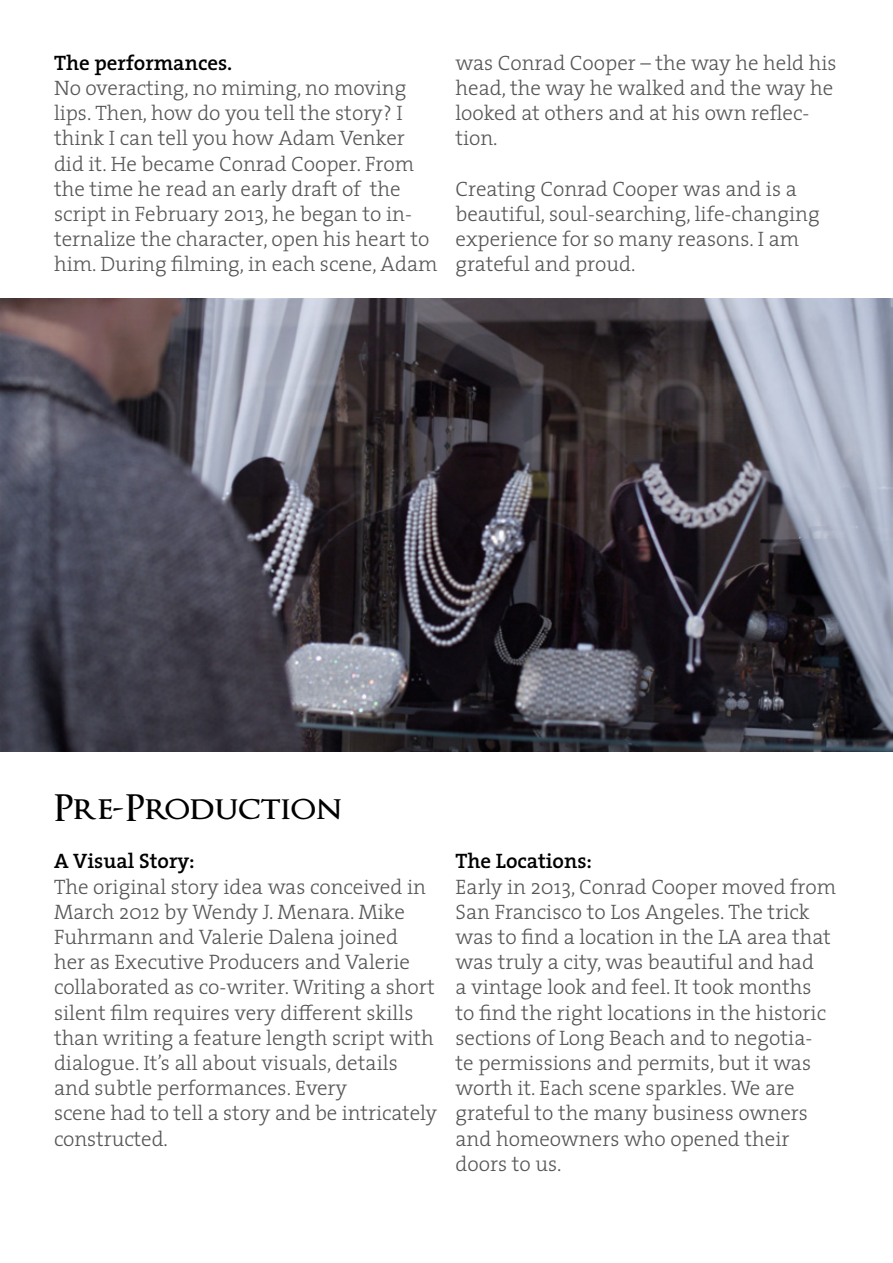
<style>
.page{position:relative;width:893px;height:1263px;background:#fff}
.page>*{position:absolute;margin:0;border:0;box-sizing:border-box;transform-origin:0 0}
.t1{font:600 36px "Optimus Princeps";color:#000}
.t2{font:300 21px/25.2px "The Serif";color:#565656}
.t3{font:600 21px "The Serif";color:#000}
</style>
<div class="page">
<img style="left:0;top:299px;width:893px;height:452px">
<p class="t3" style="left:54px;top:45px;width:180px">The performances.</p>
<p class="t2" style="left:54px;top:75px;width:385px">No overacting, no miming, no moving lips. Then, how do you tell the story? I think I can tell you how Adam Venker did it. He became Conrad Cooper. From the time he read an early draft of the script in February 2013, he began to in&shy;ternalize the character, open his heart to him. During filming, in each scene, Adam</p>
<p class="t2" style="left:455px;top:49px;width:383px">was Conrad Cooper – the way he held his head, the way he walked and the way he looked at others and at his own reflec&shy;tion.</p>
<p class="t2" style="left:455px;top:175px;width:366px">Creating Conrad Cooper was and is a beautiful, soul-searching, life-changing experience for so many reasons. I am grateful and proud.</p>
<h1 class="t1" style="left:54px;top:789px;width:290px">Pre-Production</h1>
<p class="t3" style="left:54px;top:844px;width:142px">A Visual Story:</p>
<p class="t2" style="left:54px;top:873px;width:385px">The original story idea was conceived in March 2012 by Wendy J. Menara. Mike Fuhrmann and Valerie Dalena joined<br>her as Executive Producers and Valerie collaborated as co-writer. Writing a short silent film requires very different skills than writing a feature length script with dialogue. It’s all about visuals, details and subtle performances. Every<br>scene had to tell a story and be intricately constructed.</p>
<p class="t3" style="left:455px;top:844px;width:138px">The Locations:</p>
<p class="t2" style="left:455px;top:873px;width:382px">Early in 2013, Conrad Cooper moved from San Francisco to Los Angeles. The trick was to find a location in the LA area that was truly a city, was beautiful and had<br>a vintage look and feel. It took months<br>to find the right locations in the historic sections of Long Beach and to negotia-<br>te permissions and permits, but it was worth it. Each scene sparkles. We are grateful to the many business owners and homeowners who opened their doors to us.</p>
</div>
